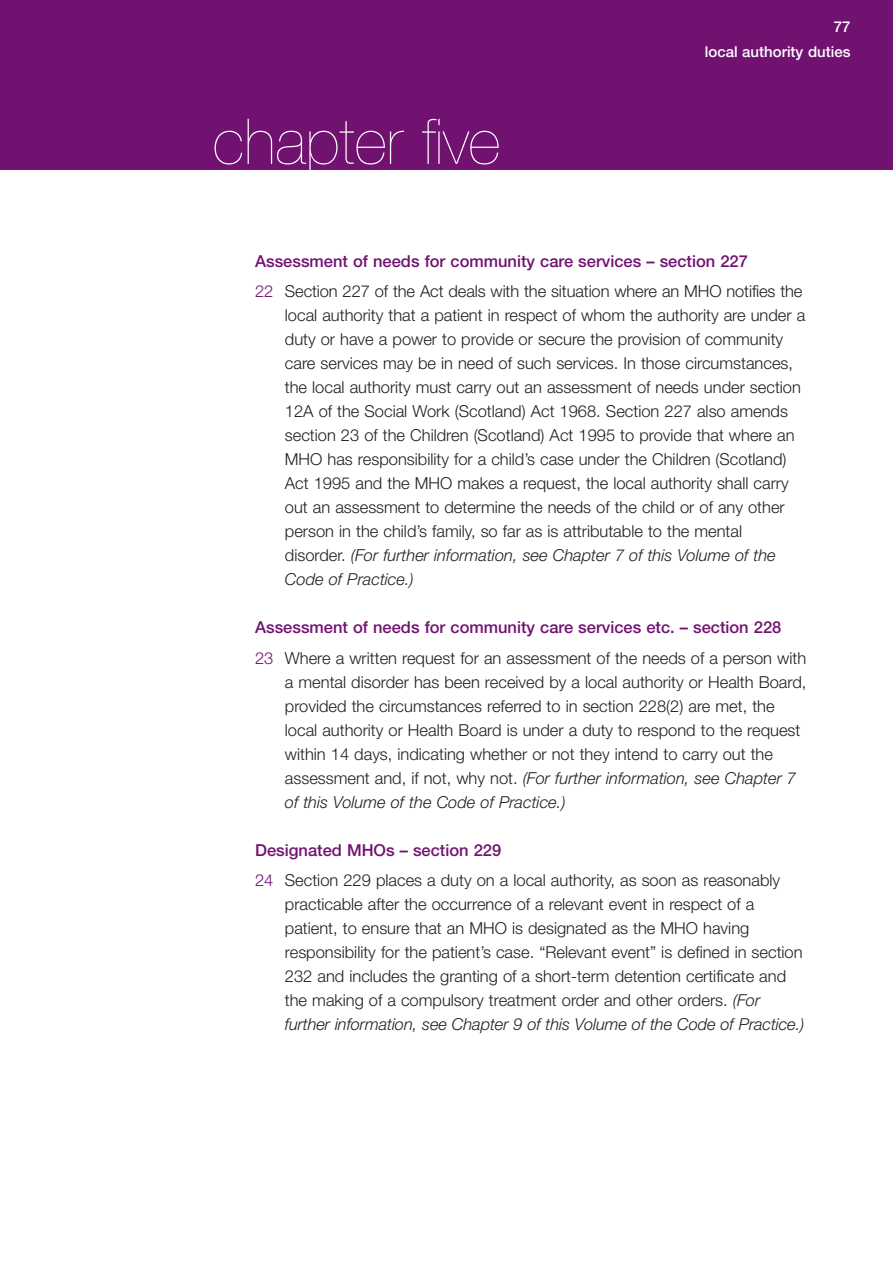
<style>
.page{position:relative;width:893px;height:1263px;background:#fff}
.page>*{position:absolute;margin:0;border:0;box-sizing:border-box;transform-origin:0 0}
.t1{font:200 63px "Helvetica Neue";color:#fff}
.t2{font:300 16.5px/24px "Helvetica Neue";color:#231f20}
.t3{font:500 15px "Helvetica Neue";color:#fff}
.s1{font-weight:500;color:#711271}
.s2{color:#711271}
.s3{font-style:italic}
</style>
<div class="page">
<div style="left:0;top:0;width:893px;height:170px;background:#711271"></div>
<p class="t3" style="left:834px;top:21px;width:18px">77</p>
<h1 class="t1" style="left:213px;top:105px;width:289px">chapter five</h1>
<p class="t3" style="left:705px;top:47px;width:147px">local authority duties</p>
<p class="t2" style="left:255px;top:245px;width:549px;line-height:30.5px"><span class="s1">Assessment of needs for community care services – section 227<br></span><span class="s2">22</span> Section 227 of the Act deals with the situation where an MHO notifies the</p>
<p class="t2" style="left:285px;top:303px;width:522px">local authority that a patient in respect of whom the authority are under a duty or have a power to provide or secure the provision of community care services may be in need of such services. In those circumstances, the local authority must carry out an assessment of needs under section 12A of the Social Work (Scotland) Act 1968. Section 227 also amends section 23 of the Children (Scotland) Act 1995 to provide that where an MHO has responsibility for a child’s case under the Children (Scotland)<br>Act 1995 and the MHO makes a request, the local authority shall carry out an assessment to determine the needs of the child or of any other person in the child’s family, so far as is attributable to the mental disorder. <span class="s3">(For further information, see Chapter 7 of this Volume of the Code of Practice.)</span></p>
<p class="t2" style="left:255px;top:612px;width:553px;line-height:30.5px"><span class="s1">Assessment of needs for community care services etc. – section 228<br></span><span class="s2">23</span> Where a written request for an assessment of the needs of a person with</p>
<p class="t2" style="left:285px;top:669px;width:523px">a mental disorder has been received by a local authority or Health Board, provided the circumstances referred to in section 228(2) are met, the local authority or Health Board is under a duty to respond to the request within 14 days, indicating whether or not they intend to carry out the assessment and, if not, why not. <span class="s3">(For further information, see Chapter 7 of this Volume of the Code of Practice.)</span></p>
<p class="t2" style="left:255px;top:834px;width:526px;line-height:30.5px"><span class="s1">Designated MHOs – section 229<br></span><span class="s2">24</span> Section 229 places a duty on a local authority, as soon as reasonably</p>
<p class="t2" style="left:285px;top:892px;width:521px">practicable after the occurrence of a relevant event in respect of a patient, to ensure that an MHO is designated as the MHO having responsibility for the patient’s case. “Relevant event” is defined in section 232 and includes the granting of a short-term detention certificate and the making of a compulsory treatment order and other orders. <span class="s3">(For further information, see Chapter 9 of this Volume of the Code of Practice.)</span></p>
</div>
